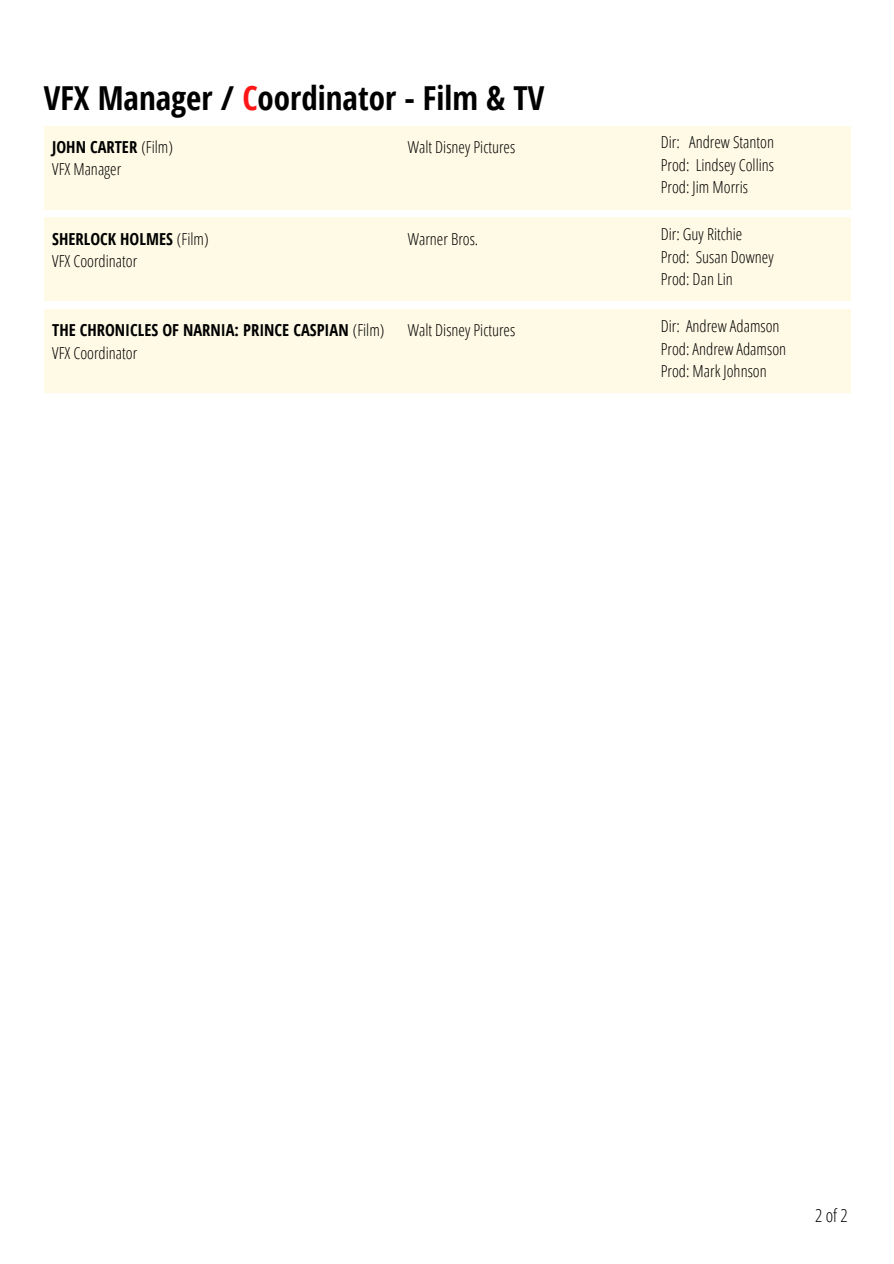
<style>
.page{position:relative;width:894px;height:1264px;background:#fff}
.page>*{position:absolute;margin:0;border:0;box-sizing:border-box;transform-origin:0 0}
.t1{font:700 33px "Open Sans Condensed";color:#000}
.t2{font:300 18px "Open Sans Condensed";color:#000}
.t3{font:300 16.5px "Open Sans Condensed";color:#000}
.t4{font:700 16.5px "Open Sans Condensed";color:#000}
.s1{color:#ff1616}
.s2{font-weight:300}
</style>
<div class="page">
<div style="left:44px;top:126px;width:806px;height:83px;background:#fefae5"></div>
<div style="left:44px;top:218px;width:806px;height:83px;background:#fefae5"></div>
<div style="left:44px;top:310px;width:806px;height:83px;background:#fefae5"></div>
<p class="t1" style="left:44px;top:75px;width:502px">VFX Manager / <span class="s1">C</span>oordinator - Film &amp; TV</p>
<p class="t4" style="left:52px;top:135px;width:122px">JOHN CARTER <span class="s2">(Film)</span></p>
<p class="t3" style="left:52px;top:158px;width:70px">VFX Manager</p>
<p class="t3" style="left:408px;top:135px;width:109px">Walt Disney Pictures</p>
<p class="t3" style="left:660px;top:131px;width:115px">Dir: Andrew Stanton</p>
<p class="t3" style="left:660px;top:153px;width:115px">Prod: Lindsey Collins</p>
<p class="t3" style="left:660px;top:176px;width:89px">Prod: Jim Morris</p>
<p class="t4" style="left:52px;top:227px;width:158px">SHERLOCK HOLMES <span class="s2">(Film)</span></p>
<p class="t3" style="left:52px;top:249px;width:86px">VFX Coordinator</p>
<p class="t4" style="left:52px;top:319px;width:333px">THE CHRONICLES OF NARNIA: PRINCE CASPIAN <span class="s2">(Film)</span></p>
<p class="t3" style="left:52px;top:341px;width:86px">VFX Coordinator</p>
<p class="t3" style="left:408px;top:227px;width:72px">Warner Bros.</p>
<p class="t3" style="left:660px;top:222px;width:83px">Dir: Guy Ritchie</p>
<p class="t3" style="left:660px;top:245px;width:114px">Prod: Susan Downey</p>
<p class="t3" style="left:660px;top:267px;width:74px">Prod: Dan Lin</p>
<p class="t3" style="left:408px;top:319px;width:109px">Walt Disney Pictures</p>
<p class="t3" style="left:660px;top:314px;width:120px">Dir: Andrew Adamson</p>
<p class="t3" style="left:660px;top:337px;width:127px">Prod: Andrew Adamson</p>
<p class="t3" style="left:660px;top:359px;width:107px">Prod: Mark Johnson</p>
<p class="t2" style="left:815px;top:1202px;width:34px">2 of 2</p>
</div>
